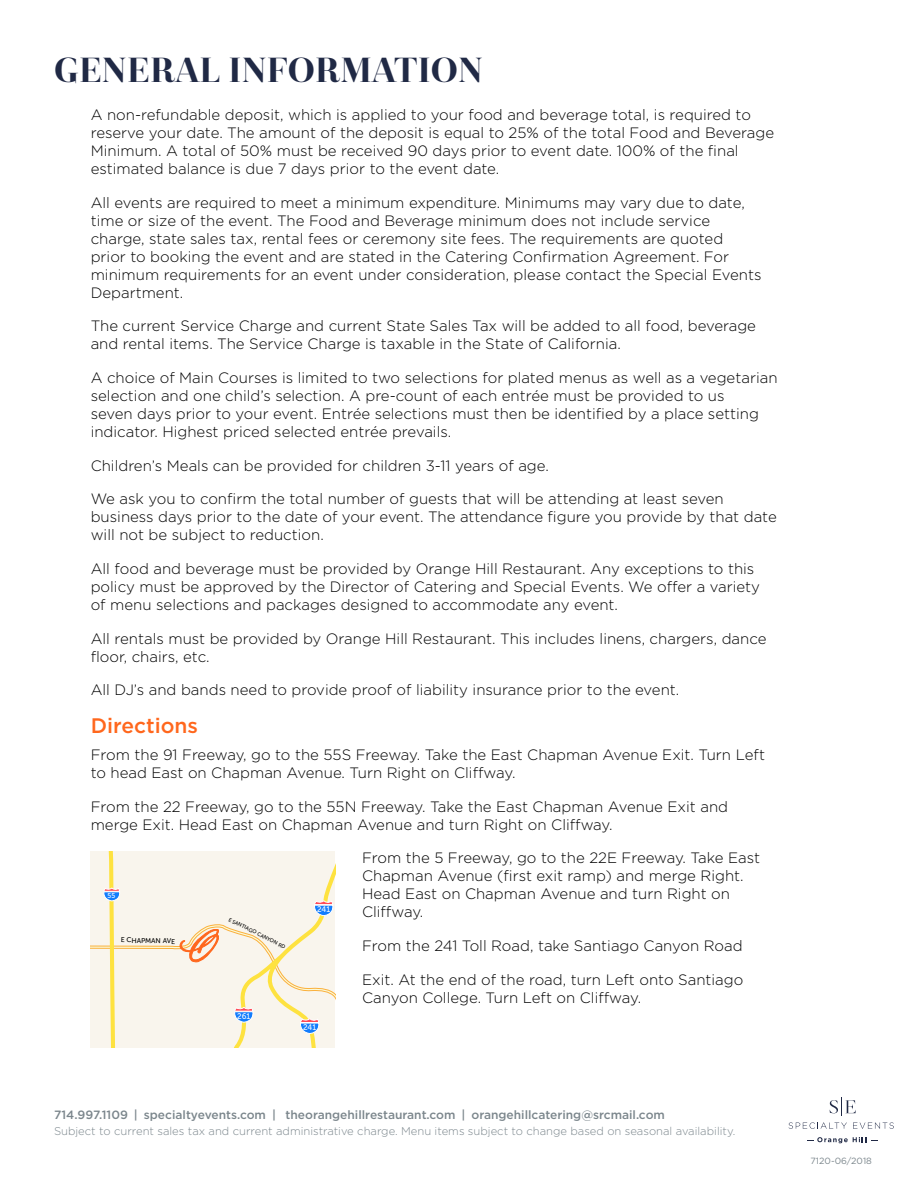
<style>
.page{position:relative;width:918px;height:1188px;background:#fff}
.page>*{position:absolute;margin:0;border:0;box-sizing:border-box;transform-origin:0 0}
.t1{font:900 37.5px "Revista";letter-spacing:.01em;color:#202945}
.t2{font:500 21px "Gotham";color:#ff671d}
.t3{font:300 15px/18px "Gotham";color:#000}
.t4{font:500 12px "Gotham";color:#7b868c}
.t5{font:300 11.25px "Gotham";color:#7b868c}
.t6{font:9px "Gotham";color:#7b868c}
.t7{font:6.9px "Museo Sans 500";color:#000}
.t8{font:5.25px "Museo Sans 500";color:#000}
</style>
<div class="page">
<svg style="left:830px;top:1098px;width:26px;height:18px"></svg>
<svg style="left:789px;top:1122px;width:58px;height:7px"></svg>
<svg style="left:853px;top:1122px;width:41px;height:7px"></svg>
<svg style="left:807px;top:1137px;width:70px;height:6px"></svg>
<svg style="left:91px;top:851px;width:244px;height:197px;background:#f6f0e2"></svg>
<h1 class="t1" style="left:54px;top:49px;width:430px">GENERAL INFORMATION</h1>
<p class="t3" style="left:91px;top:105px;width:685px">A non-refundable deposit, which is applied to your food and beverage total, is required to reserve your date. The amount of the deposit is equal to 25% of the total Food and Beverage Minimum. A total of 50% must be received 90 days prior to event date. 100% of the final estimated balance is due 7 days prior to the event date.</p>
<p class="t3" style="left:91px;top:193px;width:672px">All events are required to meet a minimum expenditure. Minimums may vary due to date, time or size of the event. The Food and Beverage minimum does not include service charge, state sales tax, rental fees or ceremony site fees. The requirements are quoted prior to booking the event and are stated in the Catering Confirmation Agreement. For minimum requirements for an event under consideration, please contact the Special Events Department.</p>
<p class="t3" style="left:91px;top:317px;width:667px">The current Service Charge and current State Sales Tax will be added to all food, beverage and rental items. The Service Charge is taxable in the State of California.</p>
<p class="t3" style="left:91px;top:368px;width:688px">A choice of Main Courses is limited to two selections for plated menus as well as a vegetarian selection and one child’s selection. A pre-count of each entrée must be provided to us<br>seven days prior to your event. Entrée selections must then be identified by a place setting indicator. Highest priced selected entrée prevails.</p>
<p class="t3" style="left:91px;top:456px;width:460px">Children’s Meals can be provided for children 3-11 years of age.</p>
<p class="t3" style="left:91px;top:490px;width:688px">We ask you to confirm the total number of guests that will be attending at least seven business days prior to the date of your event. The attendance figure you provide by that date will not be subject to reduction.</p>
<p class="t3" style="left:91px;top:559px;width:671px">All food and beverage must be provided by Orange Hill Restaurant. Any exceptions to this policy must be approved by the Director of Catering and Special Events. We offer a variety of menu selections and packages designed to accommodate any event.</p>
<p class="t3" style="left:91px;top:629px;width:677px">All rentals must be provided by Orange Hill Restaurant. This includes linens, chargers, dance floor, chairs, etc.</p>
<p class="t3" style="left:91px;top:681px;width:590px">All DJ’s and bands need to provide proof of liability insurance prior to the event.</p>
<h2 class="t2" style="left:91px;top:712px;width:109px">Directions</h2>
<p class="t3" style="left:91px;top:745px;width:676px">From the 91 Freeway, go to the 55S Freeway. Take the East Chapman Avenue Exit. Turn Left to head East on Chapman Avenue. Turn Right on Cliffway.</p>
<p class="t3" style="left:91px;top:797px;width:639px">From the 22 Freeway, go to the 55N Freeway. Take the East Chapman Avenue Exit and merge Exit. Head East on Chapman Avenue and turn Right on Cliffway.</p>
<p class="t3" style="left:362px;top:849px;width:400px">From the 5 Freeway, go to the 22E Freeway. Take East Chapman Avenue (first exit ramp) and merge Right.<br>Head East on Chapman Avenue and turn Right on Cliffway.</p>
<p class="t3" style="left:362px;top:936px;width:382px">From the 241 Toll Road, take Santiago Canyon Road</p>
<p class="t3" style="left:362px;top:970px;width:383px">Exit. At the end of the road, turn Left onto Santiago<br>Canyon College. Turn Left on Cliffway.</p>
<p class="t8" style="left:230px;top:916px;width:64px;rotate:27deg">E SANTIAGO CANYON RD</p>
<p class="t7" style="left:121px;top:936px;width:56px;rotate:1deg">E CHAPMAN AVE</p>
<p class="t4" style="left:54px;top:1107px;width:612px">714.997.1109 | specialtyevents.com | theorangehillrestaurant.com | orangehillcatering@srcmail.com</p>
<p class="t5" style="left:54px;top:1124px;width:683px">Subject to current sales tax and current administrative charge. Menu items subject to change based on seasonal availability.</p>
<p class="t6" style="left:811px;top:1155px;width:63px">7120-06/2018</p>
</div>
